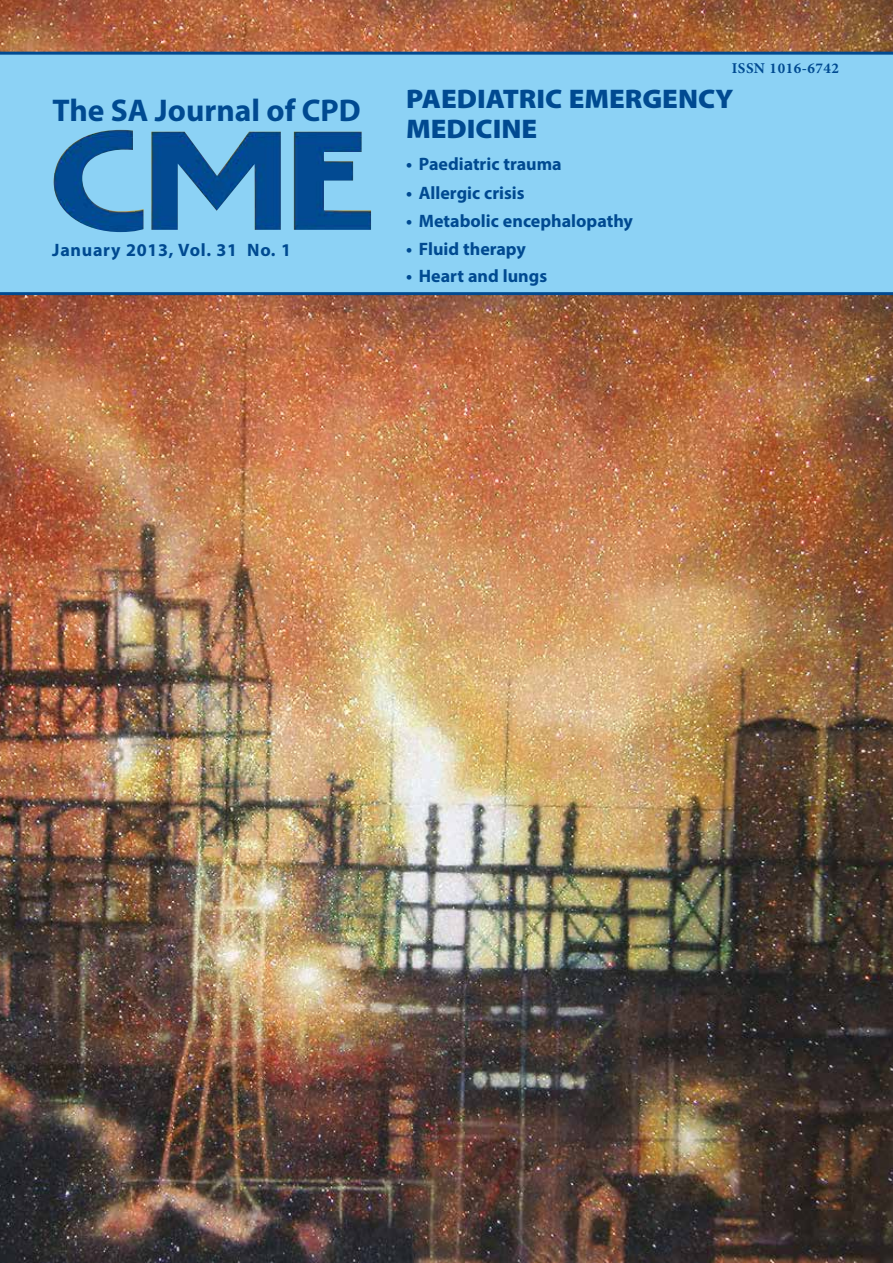
<style>
.page{position:relative;width:893px;height:1263px;background:#fff}
.page>*{position:absolute;margin:0;border:0;box-sizing:border-box;transform-origin:0 0}
.t1{font:700 31.5px "Myriad Pro";color:#004a91}
.t2{font:900 27px/30px "Myriad Pro";color:#004a91;scale:1.06 1}
.t3{font:700 18px "Myriad Pro";color:#004a91}
.t4{font:700 18px "Myriad Pro";letter-spacing:.04em;color:#004a91}
.t5{font:700 15px "Minion Pro";letter-spacing:.035em;color:#004a91}
</style>
<div class="page">
<img style="left:0;top:0;width:893px;height:52px">
<img style="left:0;top:295px;width:893px;height:968px">
<div style="left:0;top:52px;width:893px;height:241px;background:#8cd2f5"></div>
<img style="left:54px;top:130px;width:317px;height:102px">
<hr style="left:0;top:52px;width:893px;height:3px;background:#004a91">
<hr style="left:0;top:292px;width:893px;height:3px;background:#004a91">
<h1 class="t1" style="left:53px;top:90px;width:310px">The SA Journal of CPD</h1>
<p class="t4" style="left:52px;top:238px;width:240px">January 2013, Vol. 31 No. 1</p>
<p class="t5" style="left:732px;top:58px;width:109px">ISSN 1016-6742</p>
<h2 class="t2" style="left:406px;top:84px;width:310px">PAEDIATRIC EMERGENCY<br>MEDICINE</h2>
<p class="t3" style="left:406px;top:153px;width:157px">• Paediatric trauma</p>
<p class="t3" style="left:406px;top:181px;width:120px">• Allergic crisis</p>
<p class="t3" style="left:406px;top:209px;width:228px">• Metabolic encephalopathy</p>
<p class="t3" style="left:406px;top:237px;width:121px">• Fluid therapy</p>
<p class="t3" style="left:406px;top:264px;width:143px">• Heart and lungs</p>
</div>
